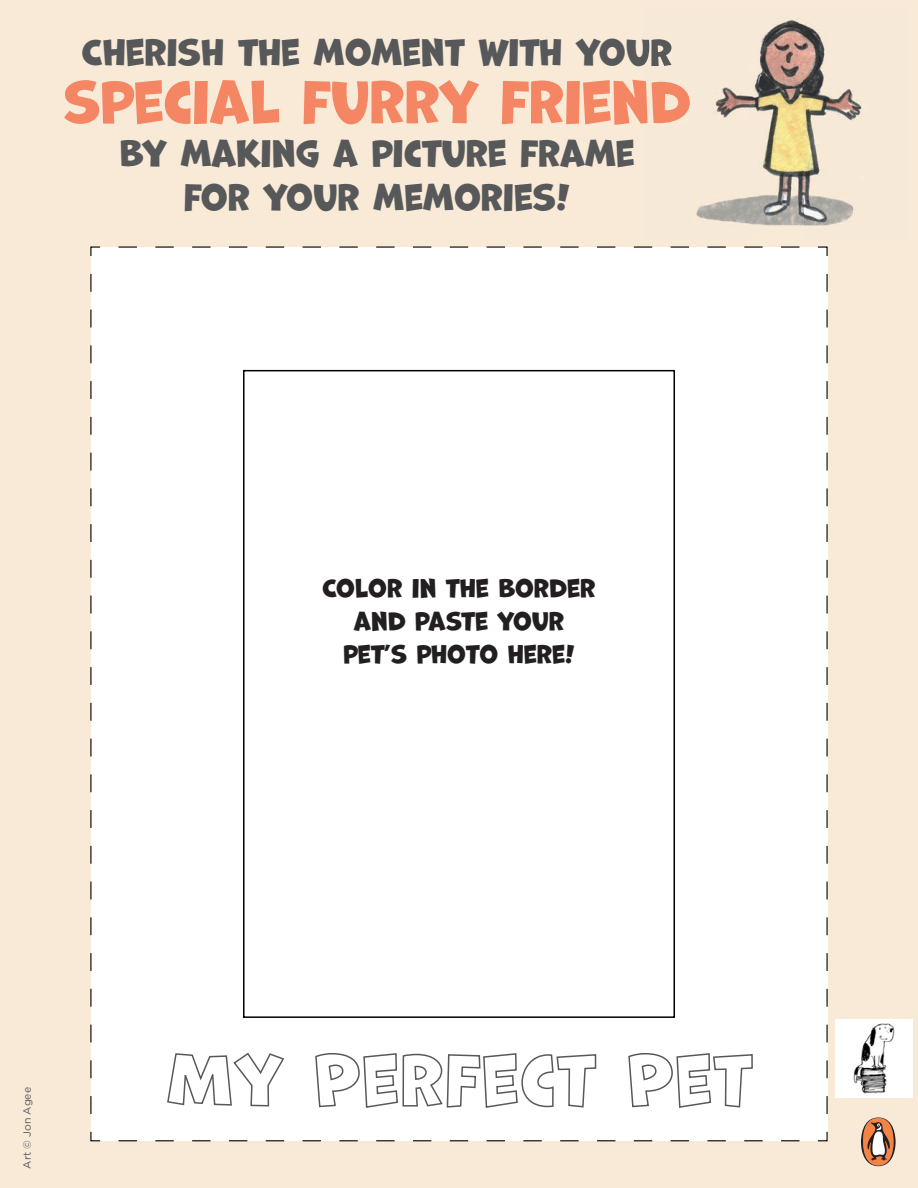
<style>
.page{position:relative;width:918px;height:1188px;background:#f8ead7}
.page>*{position:absolute;margin:0;border:0;box-sizing:border-box;transform-origin:0 0}
.t1{font:55.05px "Marvin";color:#f58663}
.t2{font:34.5px/44.1px "Marvin";color:#57585a;text-align:center}
.t3{font:24px/33px "Marvin";color:#231f20;text-align:center}
.t4{font:10.5px "Gotham";color:#57585a}
</style>
<div class="page">
<div style="left:90px;top:246px;width:738px;height:896px;background:#fff"></div>
<svg style="left:861px;top:1117px;width:35px;height:49px"></svg>
<svg style="left:166px;top:1052px;width:119px;height:55px"></svg>
<svg style="left:314px;top:1052px;width:283px;height:57px"></svg>
<svg style="left:628px;top:1052px;width:126px;height:57px"></svg>
<div style="left:244px;top:371px;width:430px;height:646px;background:#fff"></div>
<div style="left:243px;top:370px;width:432px;height:648px;border:2px solid #000"></div>
<img style="left:671px;top:20px;width:191px;height:206px">
<img style="left:644px;top:39px;width:27px;height:27px">
<img style="left:644px;top:80px;width:46px;height:45px">
<img style="left:835px;top:1020px;width:78px;height:77px">
<p class="t2" style="left:82px;top:31px;width:592px">CHERISH THE MOMENT WITH YOUR</p>
<h1 class="t1" style="left:63px;top:64px;width:629px">SPECIAL FURRY FRIEND</h1>
<p class="t2" style="left:119px;top:132px;width:517px">BY MAKING A PICTURE FRAME<br>FOR YOUR MEMORIES!</p>
<p class="t3" style="left:323px;top:572px;width:274px">COLOR IN THE BORDER<br>AND PASTE YOUR<br>PET’S PHOTO HERE!</p>
<p class="t4" style="left:20px;top:1169px;width:83px;rotate:-90deg">Art © Jon Agee</p>
</div>
